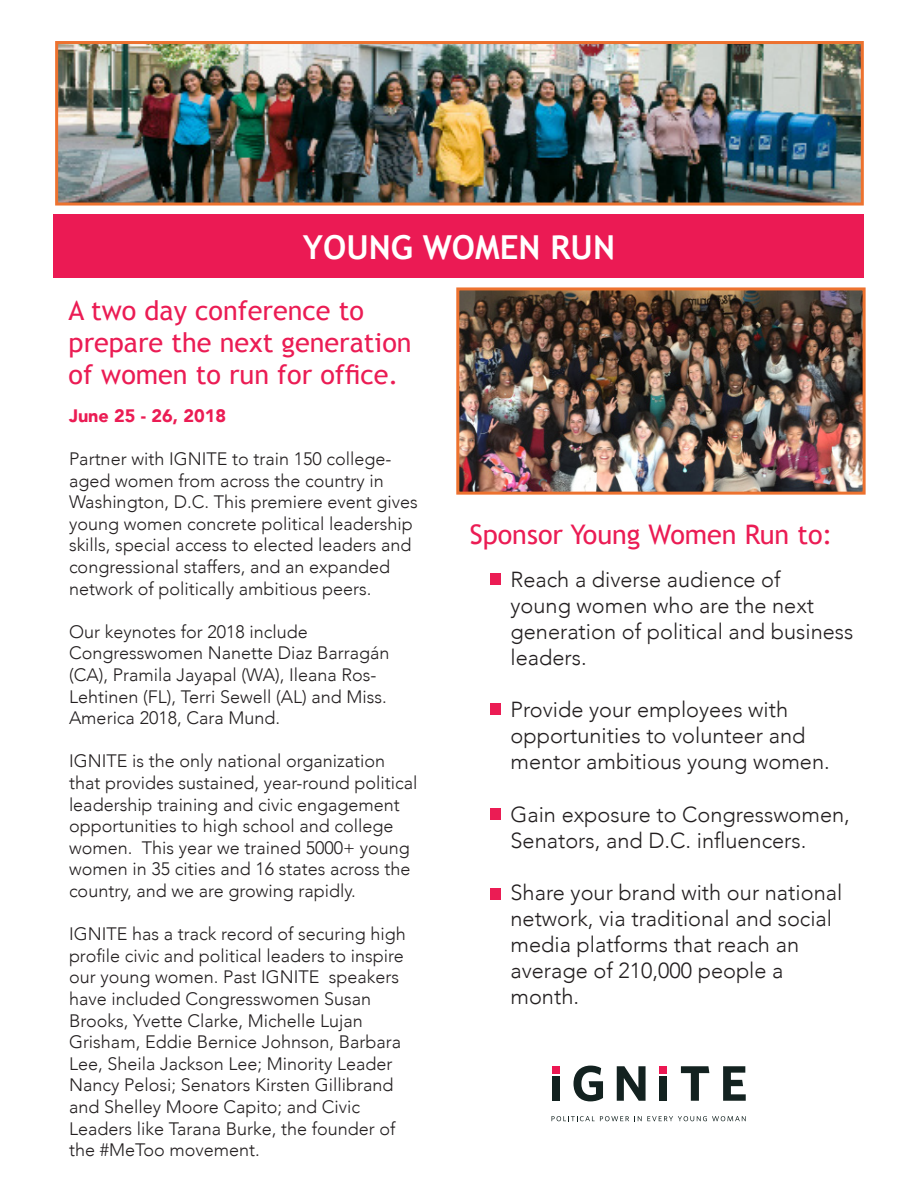
<style>
.page{position:relative;width:918px;height:1188px;background:#fff}
.page>*{position:absolute;margin:0;border:0;box-sizing:border-box;transform-origin:0 0}
.t1{font:700 33px "Trebuchet MS";color:#fff}
.t2{font:27px/32.4px "Trebuchet MS";color:#eb1c54}
.t3{font:300 21.75px/26.1px "Avenir";color:#231f20}
.t4{font:300 18px/21.6px "Avenir";color:#231f20}
.t5{font:900 18px "Avenir";color:#eb1c54}
</style>
<div class="page">
<div style="left:54px;top:215px;width:810px;height:63px;background:#eb1a54"></div>
<svg style="left:552px;top:1116px;width:194px;height:5px"></svg>
<svg style="left:573px;top:1066px;width:30px;height:35px"></svg>
<svg style="left:617px;top:1066px;width:29px;height:35px"></svg>
<div style="left:659px;top:1076px;width:8px;height:25px;background:#132220"></div>
<div style="left:552px;top:1076px;width:8px;height:25px;background:#132220"></div>
<svg style="left:681px;top:1066px;width:28px;height:35px"></svg>
<svg style="left:723px;top:1066px;width:23px;height:35px"></svg>
<div style="left:552px;top:1066px;width:8px;height:8px;background:#ec1752"></div>
<div style="left:659px;top:1066px;width:8px;height:8px;background:#ec1752"></div>
<div style="left:490px;top:573px;width:11px;height:12px;background:#eb1c54"></div>
<div style="left:490px;top:703px;width:11px;height:12px;background:#eb1c54"></div>
<div style="left:490px;top:808px;width:11px;height:12px;background:#eb1c54"></div>
<div style="left:490px;top:888px;width:11px;height:12px;background:#eb1c54"></div>
<img style="left:59px;top:45px;width:801px;height:157px">
<div style="left:55px;top:41px;width:809px;height:165px;border:3px solid #ed722f"></div>
<img style="left:460px;top:291px;width:402px;height:200px">
<div style="left:456px;top:287px;width:410px;height:208px;border:3px solid #ed722f"></div>
<p class="t1" style="left:303px;top:226px;width:314px">YOUNG WOMEN RUN</p>
<p class="t2" style="left:69px;top:294px;width:344px">A two day conference to prepare the next generation</p>
<p class="t2" style="left:69px;top:359px;width:331px">of women to run for office.</p>
<p class="t5" style="left:69px;top:400px;width:159px">June 25 - 26, 2018</p>
<p class="t4" style="left:69px;top:448px;width:350px">Partner with IGNITE to train 150 college&shy;aged women from across the country in Washington, D.C. This premiere event gives young women concrete political leadership skills, special access to elected leaders and congressional staffers, and an expanded network of politically ambitious peers.</p>
<p class="t4" style="left:69px;top:621px;width:322px">Our keynotes for 2018 include Congresswomen Nanette Diaz Barragán (CA), Pramila Jayapal (WA), Ileana Ros-Lehtinen (FL), Terri Sewell (AL) and Miss.<br>America 2018, Cara Mund.</p>
<p class="t4" style="left:69px;top:750px;width:350px">IGNITE is the only national organization that provides sustained, year-round political leadership training and civic engagement opportunities to high school and college women. This year we trained 5000+ young women in 35 cities and 16 states across the country, and we are growing rapidly.</p>
<p class="t4" style="left:69px;top:923px;width:338px">IGNITE has a track record of securing high profile civic and political leaders to inspire our young women. Past IGNITE speakers have included Congresswomen Susan Brooks, Yvette Clarke, Michelle Lujan Grisham, Eddie Bernice Johnson, Barbara Lee, Sheila Jackson Lee; Minority Leader Nancy Pelosi; Senators Kirsten Gillibrand and Shelley Moore Capito; and Civic Leaders like Tarana Burke, the founder of the #MeToo movement.</p>
<p class="t2" style="left:470px;top:519px;width:364px">Sponsor Young Women Run to:</p>
<p class="t3" style="left:511px;top:566px;width:344px">Reach a diverse audience of<br>young women who are the next generation of political and business leaders.</p>
<p class="t3" style="left:511px;top:697px;width:321px">Provide your employees with opportunities to volunteer and mentor ambitious young women.</p>
<p class="t3" style="left:511px;top:801px;width:341px">Gain exposure to Congresswomen,<br>Senators, and D.C. influencers.</p>
<p class="t3" style="left:511px;top:879px;width:333px">Share your brand with our national network, via traditional and social media platforms that reach an average of 210,000 people a month.</p>
</div>
